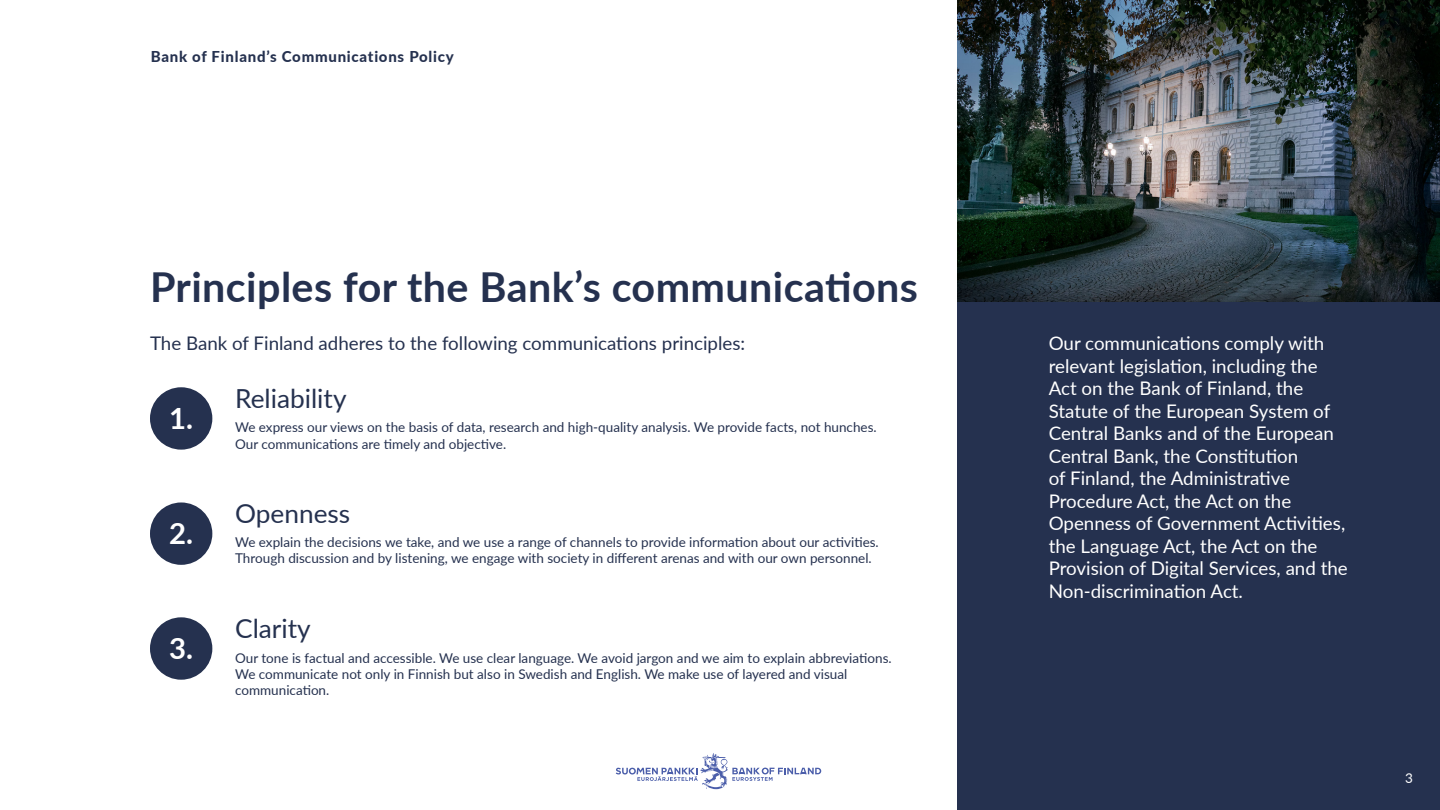
<style>
.page{position:relative;width:1440px;height:810px;background:#fff}
.page>*{position:absolute;margin:0;border:0;box-sizing:border-box;transform-origin:0 0}
.t1{font:700 41.25px "Lato";letter-spacing:.01em;color:#25314f}
.t2{font:700 29.25px "Lato";color:#fff}
.t3{font:26.25px "Lato";color:#25314f}
.t4{font:18.75px/22.5px "Lato";color:#fff}
.t5{font:18.75px "Lato";color:#25314f}
.t6{font:800 15px "Lato";letter-spacing:.05em;color:#25314f}
.t7{font:13.5px/16.2px "Lato";color:#25314f}
.t8{font:13.5px "Lato";color:#fff}
</style>
<div class="page">
<div style="left:957px;top:0;width:483px;height:810px;background:#25314f"></div>
<svg style="left:616px;top:753px;width:205px;height:36px"></svg>
<div style="left:150px;top:387px;width:62px;height:63px;background:#25314f;border-radius:50%"></div>
<div style="left:150px;top:502px;width:62px;height:63px;background:#25314f;border-radius:50%"></div>
<div style="left:150px;top:617px;width:62px;height:63px;background:#25314f;border-radius:50%"></div>
<img style="left:957px;top:0;width:483px;height:302px">
<p class="t6" style="left:151px;top:45px;width:305px">Bank of Finland’s Communications Policy</p>
<h2 class="t1" style="left:150px;top:256px;width:769px">Principles for the Bank’s communications</h2>
<p class="t5" style="left:150px;top:329px;width:597px">The Bank of Finland adheres to the following communications principles:</p>
<p class="t3" style="left:235px;top:380px;width:113px">Reliability</p>
<p class="t7" style="left:235px;top:419px;width:643px">We express our views on the basis of data, research and high-quality analysis. We provide facts, not hunches.<br>Our communications are timely and objective.</p>
<h2 class="t2" style="left:169px;top:397px;width:25px">1.</h2>
<h2 class="t2" style="left:169px;top:512px;width:25px">2.</h2>
<p class="t2" style="left:169px;top:627px;width:25px">3.</p>
<p class="t3" style="left:235px;top:495px;width:117px">Openness</p>
<p class="t7" style="left:235px;top:534px;width:645px">We explain the decisions we take, and we use a range of channels to provide information about our activities.<br>Through discussion and by listening, we engage with society in different arenas and with our own personnel.</p>
<p class="t3" style="left:235px;top:610px;width:77px">Clarity</p>
<p class="t7" style="left:235px;top:649px;width:658px">Our tone is factual and accessible. We use clear language. We avoid jargon and we aim to explain abbreviations.<br>We communicate not only in Finnish but also in Swedish and English. We make use of layered and visual communication.</p>
<p class="t4" style="left:1049px;top:331px;width:301px">Our communications comply with relevant legislation, including the<br>Act on the Bank of Finland, the<br>Statute of the European System of<br>Central Banks and of the European<br>Central Bank, the Constitution<br>of Finland, the Administrative<br>Procedure Act, the Act on the<br>Openness of Government Activities, the Language Act, the Act on the<br>Provision of Digital Services, and the<br>Non-discrimination Act.</p>
<p class="t8" style="left:1405px;top:768px;width:9px">3</p>
</div>
